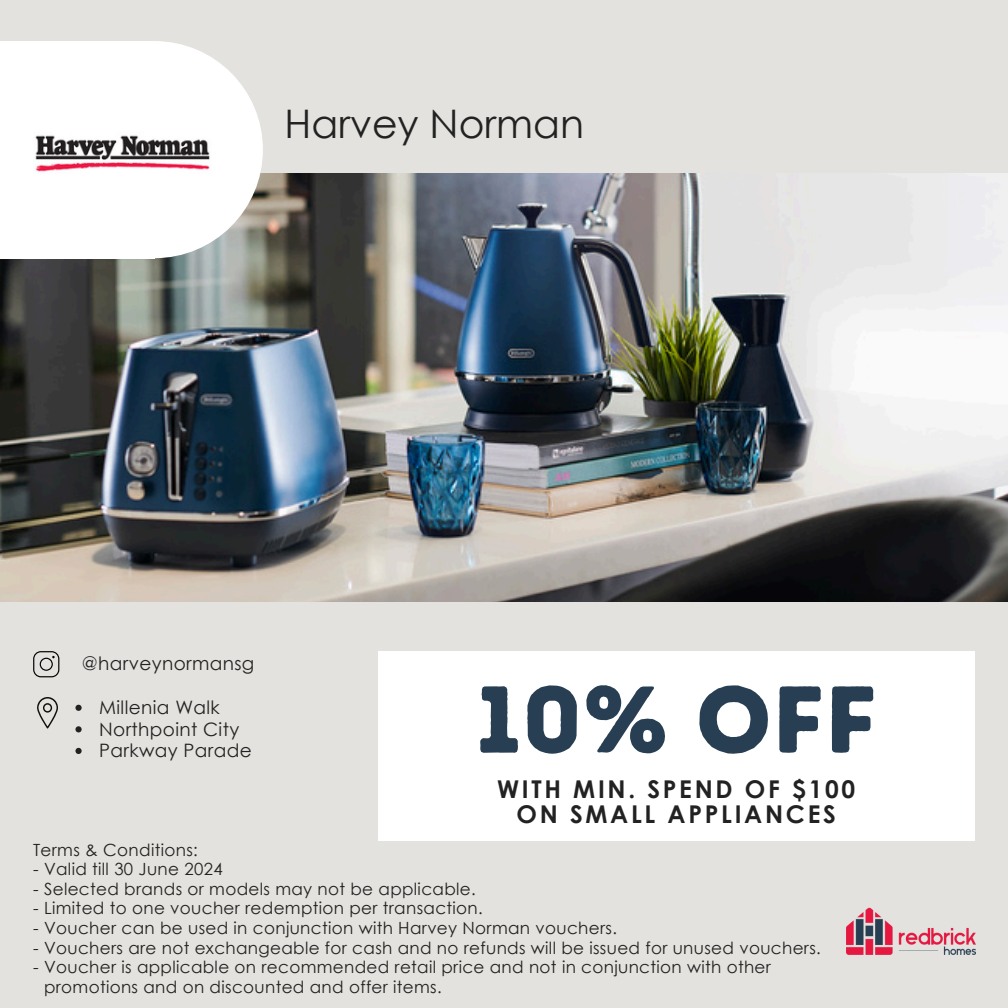
<style>
.page{position:relative;width:1008px;height:1008px;background:#e3e2de}
.page>*{position:absolute;margin:0;border:0;box-sizing:border-box;transform-origin:0 0}
.t1{font:94.5px "Intro Rust Base";color:#283e52}
.t2{font:39.2px "Century Gothic";color:#222}
.t3{font:700 24.5px/24.5px "Century Gothic";letter-spacing:.11em;color:#222;text-align:center}
.t4{font:18.55px "Century Gothic";letter-spacing:.02em;color:#222}
.t5{font:16.8px "Century Gothic";letter-spacing:.02em;color:#222}
.s1{color:#e3e2de}
</style>
<div class="page">
<img style="left:0;top:174px;width:1008px;height:427px">
<div style="left:46px;top:41px;width:217px;height:217px;background:#fff;border-radius:50%"></div>
<div style="left:378px;top:651px;width:597px;height:189px;background:#fff"></div>
<svg style="left:33px;top:651px;width:26px;height:26px"></svg>
<svg style="left:37px;top:697px;width:21px;height:32px"></svg>
<svg style="left:43px;top:703px;width:9px;height:10px"></svg>
<svg style="left:75px;top:705px;width:7px;height:6px"></svg>
<svg style="left:75px;top:726px;width:7px;height:6px"></svg>
<svg style="left:75px;top:748px;width:7px;height:6px"></svg>
<div style="left:0;top:41px;width:154px;height:217px;background:#fff"></div>
<img style="left:35px;top:135px;width:175px;height:37px">
<img style="left:846px;top:907px;width:129px;height:47px">
<p class="t2" style="left:285px;top:99px;width:301px">Harvey Norman</p>
<p class="t4" style="left:82px;top:652px;width:174px">@harveynormansg</p>
<h2 class="t4" style="left:99px;top:695px;width:122px">Millenia Walk</h2>
<p class="t4" style="left:99px;top:717px;width:142px">Northpoint City</p>
<p class="t4" style="left:99px;top:738px;width:154px">Parkway Parade</p>
<p class="t1" style="left:476px;top:663px;width:402px">10% OFF</p>
<p class="t3" style="left:497px;top:777px;width:360px">WITH MIN. SPEND OF $100<br>ON SMALL APPLIANCES</p>
<p class="t5" style="left:33px;top:839px;width:166px">Terms &amp; Conditions:</p>
<p class="t5" style="left:33px;top:858px;width:191px">- Valid till 30 June 2024</p>
<h3 class="t5" style="left:33px;top:878px;width:444px">- Selected brands or models may not be applicable.</h3>
<p class="t5" style="left:33px;top:897px;width:451px">- Limited to one voucher redemption per transaction.</p>
<p class="t5" style="left:33px;top:917px;width:585px">- Voucher can be used in conjunction with Harvey Norman vouchers.</p>
<p class="t5" style="left:33px;top:937px;width:789px">- Vouchers are not exchangeable for cash and no refunds will be issued for unused vouchers.</p>
<p class="t5" style="left:33px;top:956px;width:739px">- Voucher is applicable on recommended retail price and not in conjunction with other</p>
<p class="t5" style="left:33px;top:976px;width:410px"><span class="s1">-</span> promotions and on discounted and offer items.</p>
</div>
